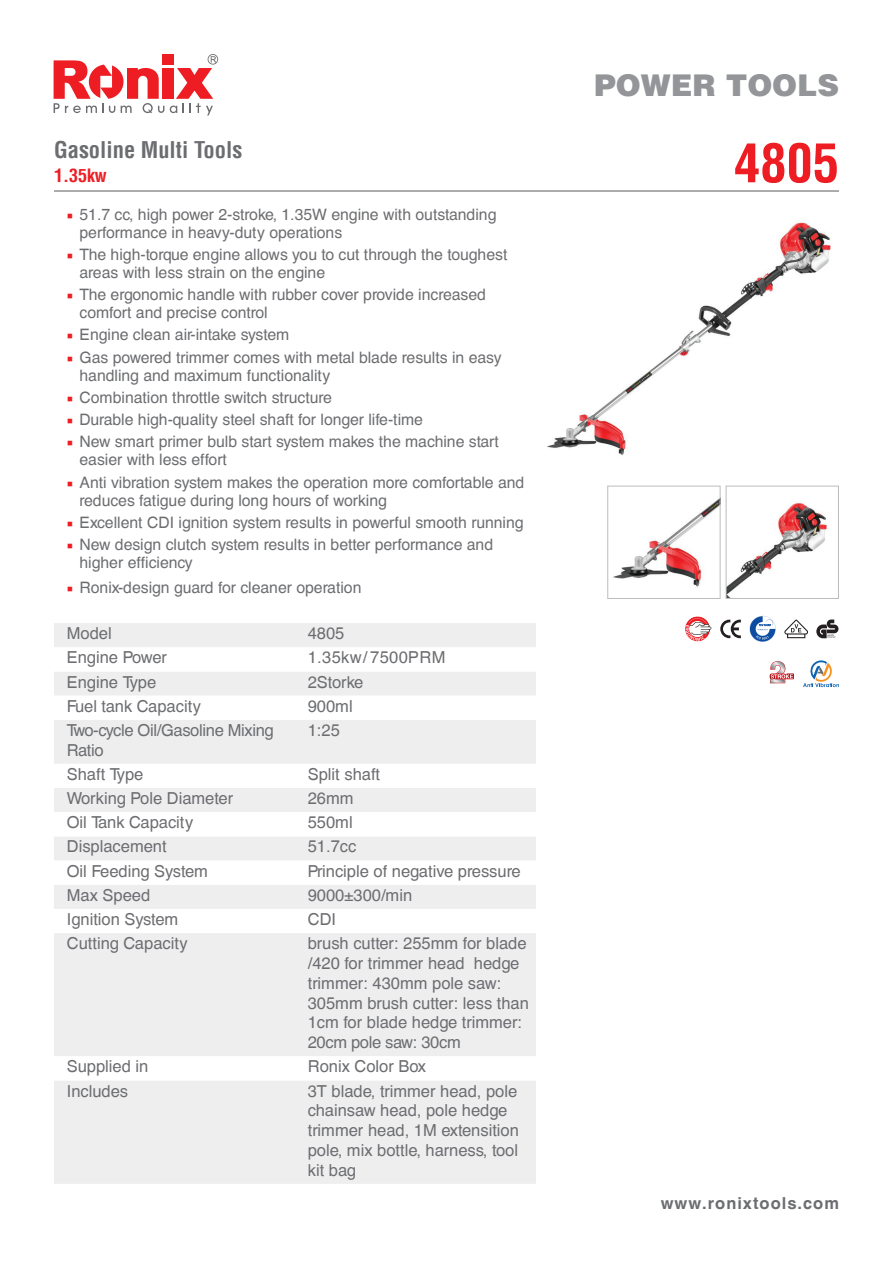
<style>
.page{position:relative;width:893px;height:1263px;background:#fff}
.page>*{position:absolute;margin:0;border:0;box-sizing:border-box;transform-origin:0 0}
.t1{font:700 condensed 52.5px "Helvetica LT";color:#ee1d23}
.t2{font:900 30px "Helvetica LT";color:#939598}
.t3{font:700 condensed 22.5px "Helvetica LT";color:#6c6d70}
.t4{font:700 condensed 18px "Helvetica LT";color:#ee1d23}
.t5{font:16.5px/19.8px "Helvetica CE";color:#6c6d70}
.t6{font:16.5px/19.8px "Helvetica CE";letter-spacing:-.02em;color:#6c6d70}
.t7{font:700 16.5px "Helvetica CE";letter-spacing:.06em;color:#6c6d70}
.t8{font:16.5px "Helvetica CE";letter-spacing:.02em;color:#6c6d70}
.t9{font:15.75px/18px "Helvetica CE";color:#6c6d70}
.s1{font-family:"Minion Pro";color:#ee1d23}
</style>
<div class="page">
<svg style="left:170px;top:54px;width:48px;height:61px"></svg>
<div style="left:162px;top:68px;width:11px;height:31px;background:#ee1d23"></div>
<svg style="left:54px;top:60px;width:110px;height:53px"></svg>
<div style="left:162px;top:54px;width:11px;height:11px;background:#ee1d23"></div>
<hr style="left:54px;top:190px;width:785px;height:2px;background:#6c6d70">
<svg style="left:750px;top:616px;width:26px;height:26px"></svg>
<svg style="left:685px;top:616px;width:27px;height:26px"></svg>
<svg style="left:720px;top:620px;width:21px;height:18px"></svg>
<svg style="left:784px;top:620px;width:24px;height:18px"></svg>
<svg style="left:816px;top:619px;width:22px;height:19px"></svg>
<svg style="left:803px;top:660px;width:36px;height:27px"></svg>
<svg style="left:770px;top:661px;width:24px;height:22px"></svg>
<div style="left:54px;top:623px;width:482px;height:561px;background:#eeeeef"></div>
<svg style="left:54px;top:647px;width:482px;height:433px;fill:#eeeeef"></svg>
<img style="left:547px;top:222px;width:284px;height:233px">
<img style="left:613px;top:498px;width:106px;height:89px">
<div style="left:607px;top:486px;width:114px;height:113px;border:1px solid #bcbdc0"></div>
<img style="left:728px;top:503px;width:99px;height:94px">
<div style="left:726px;top:486px;width:113px;height:113px;border:1px solid #bcbdc0"></div>
<h3 class="t3" style="left:54px;top:136px;width:190px">Gasoline Multi Tools</h3>
<p class="t4" style="left:54px;top:164px;width:54px">1.35kw</p>
<p class="t9" style="left:80px;top:205px;width:418px;text-indent:-13px"><span class="s1">■</span> 51.7 cc, high power 2-stroke, 1.35W engine with outstanding performance in heavy-duty operations</p>
<p class="t9" style="left:80px;top:245px;width:429px;text-indent:-13px"><span class="s1">■</span> The high-torque engine allows you to cut through the toughest areas with less strain on the engine</p>
<p class="t9" style="left:80px;top:286px;width:408px;text-indent:-13px"><span class="s1">■</span> The ergonomic handle with rubber cover provide increased comfort and precise control</p>
<p class="t9" style="left:67px;top:326px;width:224px"><span class="s1">■</span> Engine clean air-intake system</p>
<p class="t9" style="left:80px;top:348px;width:424px;text-indent:-13px"><span class="s1">■</span> Gas powered trimmer comes with metal blade results in easy handling and maximum functionality</p>
<p class="t9" style="left:67px;top:388px;width:267px"><span class="s1">■</span> Combination throttle switch structure</p>
<p class="t9" style="left:67px;top:411px;width:358px"><span class="s1">■</span> Durable high-quality steel shaft for longer life-time</p>
<p class="t9" style="left:80px;top:433px;width:421px;text-indent:-13px"><span class="s1">■</span> New smart primer bulb start system makes the machine start easier with less effort</p>
<p class="t9" style="left:80px;top:473px;width:446px;text-indent:-13px"><span class="s1">■</span> Anti vibration system makes the operation more comfortable and reduces fatigue during long hours of working</p>
<p class="t9" style="left:67px;top:513px;width:458px"><span class="s1">■</span> Excellent CDI ignition system results in powerful smooth running</p>
<p class="t9" style="left:80px;top:536px;width:415px;text-indent:-13px"><span class="s1">■</span> New design clutch system results in better performance and higher efficiency</p>
<p class="t9" style="left:67px;top:579px;width:296px"><span class="s1">■</span> Ronix-design guard for cleaner operation</p>
<p class="t5" style="left:67px;top:624px;width:46px">Model</p>
<p class="t5" style="left:308px;top:624px;width:38px">4805</p>
<p class="t5" style="left:67px;top:648px;width:102px">Engine Power</p>
<p class="t8" style="left:308px;top:648px;width:139px">1.35kw/ 7500PRM</p>
<p class="t5" style="left:67px;top:672px;width:91px">Engine Type</p>
<p class="t5" style="left:308px;top:672px;width:57px">2Storke</p>
<p class="t5" style="left:67px;top:696px;width:136px">Fuel tank Capacity</p>
<p class="t5" style="left:308px;top:696px;width:46px">900ml</p>
<p class="t6" style="left:67px;top:720px;width:209px">Two-cycle Oil/Gasoline Mixing<br>Ratio</p>
<p class="t5" style="left:308px;top:720px;width:34px">1:25</p>
<p class="t5" style="left:67px;top:764px;width:78px">Shaft Type</p>
<p class="t5" style="left:308px;top:764px;width:74px">Split shaft</p>
<p class="t5" style="left:67px;top:788px;width:168px">Working Pole Diameter</p>
<p class="t5" style="left:308px;top:788px;width:47px">26mm</p>
<p class="t5" style="left:67px;top:813px;width:128px">Oil Tank Capacity</p>
<p class="t5" style="left:308px;top:813px;width:46px">550ml</p>
<p class="t5" style="left:67px;top:837px;width:101px">Displacement</p>
<p class="t5" style="left:308px;top:837px;width:50px">51.7cc</p>
<p class="t5" style="left:67px;top:861px;width:143px">Oil Feeding System</p>
<p class="t5" style="left:308px;top:861px;width:214px">Principle of negative pressure</p>
<p class="t5" style="left:67px;top:885px;width:85px">Max Speed</p>
<p class="t5" style="left:308px;top:885px;width:106px">9000±300/min</p>
<p class="t5" style="left:67px;top:909px;width:113px">Ignition System</p>
<p class="t5" style="left:308px;top:909px;width:30px">CDI</p>
<p class="t5" style="left:67px;top:934px;width:122px">Cutting Capacity</p>
<p class="t5" style="left:308px;top:934px;width:223px">brush cutter: 255mm for blade /420 for trimmer head hedge trimmer: 430mm pole saw:<br>305mm brush cutter: less than<br>1cm for blade hedge trimmer:<br>20cm pole saw: 30cm</p>
<p class="t5" style="left:67px;top:1057px;width:83px">Supplied in</p>
<p class="t5" style="left:308px;top:1057px;width:120px">Ronix Color Box</p>
<p class="t5" style="left:67px;top:1081px;width:63px">Includes</p>
<p class="t5" style="left:308px;top:1081px;width:213px">3T blade, trimmer head, pole chainsaw head, pole hedge trimmer head, 1M extensition pole, mix bottle, harness, tool kit bag</p>
<h2 class="t2" style="left:594px;top:65px;width:246px">POWER TOOLS</h2>
<h1 class="t1" style="left:734px;top:130px;width:107px">4805</h1>
<p class="t7" style="left:661px;top:1193px;width:180px">www.ronixtools.com</p>
</div>
